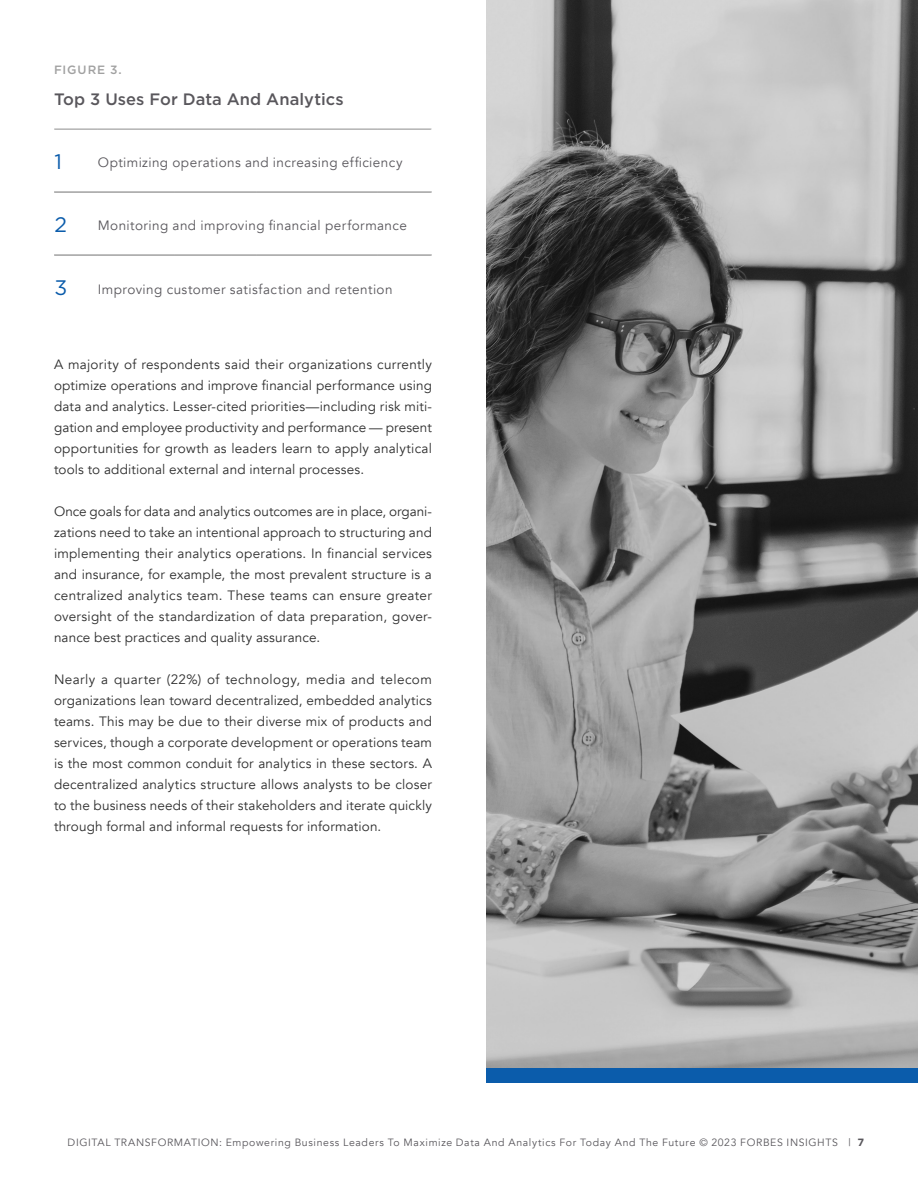
<style>
.page{position:relative;width:918px;height:1188px;background:#fff}
.page>*{position:absolute;margin:0;border:0;box-sizing:border-box;transform-origin:0 0}
.t1{font:21px "Gotham";color:#0b5cab}
.Chart_Title{font:500 16.5px "Gotham";letter-spacing:.005em;color:#59575c}
.Body_Copy{font:13.5px/21px "Avenir";letter-spacing:.01em;color:#2e2e2e;text-align:justify}
.t2{font:13.5px "Avenir";letter-spacing:.03em;color:#59575c}
.Chart_Figure{font:500 12px "Gotham";letter-spacing:.075em;color:#a1a1a1}
.t3{font:10.5px "Avenir";letter-spacing:.06em;color:#59575c}
.s1{font-weight:900}
</style>
<div class="page">
<hr style="left:377px;top:192px;width:55px;height:1px;background:#a1a1a1">
<hr style="left:377px;top:255px;width:55px;height:1px;background:#a1a1a1">
<hr style="left:54px;top:128px;width:121px;height:2px;background:#e5e5e5">
<hr style="left:175px;top:128px;width:56px;height:2px;background:#e5e5e5">
<hr style="left:231px;top:128px;width:25px;height:2px;background:#e5e5e5">
<hr style="left:256px;top:128px;width:121px;height:2px;background:#e5e5e5">
<hr style="left:377px;top:128px;width:55px;height:2px;background:#e5e5e5">
<hr style="left:54px;top:129px;width:44px;height:1px;background:#a1a1a1">
<hr style="left:98px;top:129px;width:333px;height:1px;background:#a1a1a1">
<hr style="left:54px;top:192px;width:44px;height:1px;background:#a1a1a1">
<hr style="left:98px;top:192px;width:333px;height:1px;background:#a1a1a1">
<hr style="left:54px;top:255px;width:44px;height:1px;background:#a1a1a1">
<hr style="left:98px;top:255px;width:333px;height:1px;background:#a1a1a1">
<svg style="left:486px;top:0;width:432px;height:1068px;background:#919191"></svg>
<div style="left:486px;top:1068px;width:432px;height:15px;background:#0b5cab"></div>
<p class="Chart_Figure" style="left:54px;top:61px;width:69px">FIGURE 3.</p>
<p class="Chart_Title" style="left:54px;top:88px;width:291px">Top 3 Uses For Data And Analytics</p>
<p class="t1" style="left:54px;top:148px;width:9px">1</p>
<p class="t2" style="left:98px;top:155px;width:306px">Optimizing operations and increasing efficiency</p>
<p class="t1" style="left:54px;top:211px;width:14px">2</p>
<p class="t2" style="left:98px;top:218px;width:311px">Monitoring and improving financial performance</p>
<p class="t1" style="left:54px;top:274px;width:14px">3</p>
<p class="t2" style="left:98px;top:281px;width:296px">Improving customer satisfaction and retention</p>
<p class="Body_Copy" style="left:54px;top:354px;width:380px">A majority of respondents said their organizations currently optimize operations and improve financial performance using data and analytics. Lesser-cited priorities—including risk miti&shy;gation and employee productivity and performance — present opportunities for growth as leaders learn to apply analytical tools to additional external and internal processes.</p>
<p class="Body_Copy" style="left:54px;top:501px;width:380px">Once goals for data and analytics outcomes are in place, organi&shy;zations need to take an intentional approach to structuring and implementing their analytics operations. In financial services and insurance, for example, the most prevalent structure is a centralized analytics team. These teams can ensure greater oversight of the standardization of data preparation, gover&shy;nance best practices and quality assurance.</p>
<p class="Body_Copy" style="left:54px;top:669px;width:380px">Nearly a quarter (22%) of technology, media and telecom organizations lean toward decentralized, embedded analytics teams. This may be due to their diverse mix of products and services, though a corporate development or operations team is the most common conduit for analytics in these sectors. A decentralized analytics structure allows analysts to be closer to the business needs of their stakeholders and iterate quickly through formal and informal requests for information.</p>
<p class="t3" style="left:68px;top:1136px;width:798px">DIGITAL TRANSFORMATION: Empowering Business Leaders To Maximize Data And Analytics For Today And The Future © 2023 FORBES INSIGHTS | <span class="s1">7</span></p>
</div>
